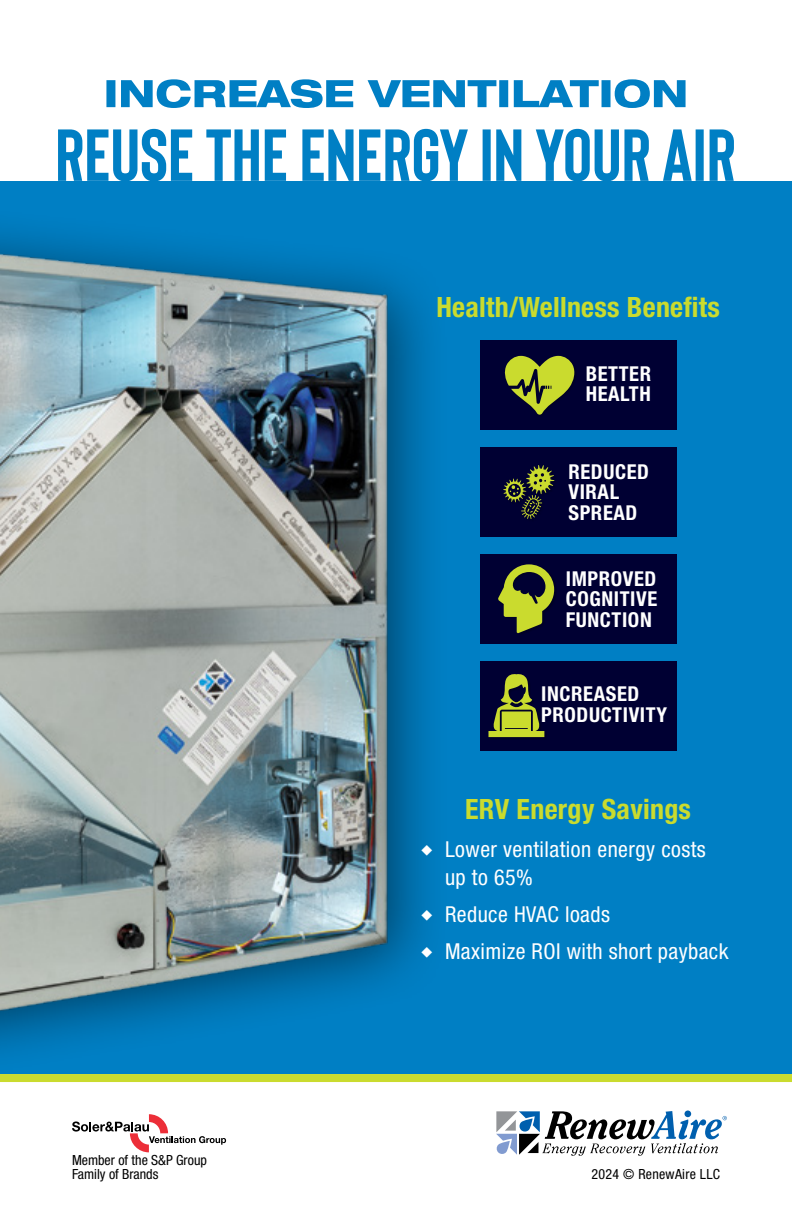
<style>
.page{position:relative;width:792px;height:1224px;background:#fff}
.page>*{position:absolute;margin:0;border:0;box-sizing:border-box;transform-origin:0 0}
.t1{font:700 condensed 28px "Helvetica Neue LT Std";letter-spacing:.01em;color:#cadb2e}
.t2{font:condensed 22px/28px "Helvetica Neue LT Std";letter-spacing:.02em;color:#fff}
.t3{font:700 condensed 20.6px/20.6px "Helvetica Neue LT Std";letter-spacing:.03em;color:#fff}
.t4{font:condensed 14px/14px "Helvetica Neue LT Std";color:#000}
.t5{font:condensed 14px "Helvetica Neue LT Std";letter-spacing:.02em;color:#000}
</style>
<div class="page">
<div style="left:0;top:181px;width:792px;height:893px;background:#007fc4"></div>
<svg style="left:106px;top:79px;width:580px;height:29px"></svg>
<svg style="left:58px;top:129px;width:676px;height:52px"></svg>
<div style="left:0;top:1074px;width:792px;height:8px;background:#cadb2e"></div>
<svg style="left:72px;top:1114px;width:154px;height:38px"></svg>
<svg style="left:496px;top:1111px;width:231px;height:45px"></svg>
<div style="left:0;top:197px;width:452px;height:883px;background:#000;opacity:.5"></div>
<img style="left:0;top:240px;width:407px;height:775px">
<div style="left:480px;top:661px;width:196px;height:89px;background:#003"></div>
<div style="left:490px;top:675px;width:57px;height:65px;background:#000;opacity:.25"></div>
<svg style="left:488px;top:674px;width:56px;height:63px"></svg>
<div style="left:480px;top:554px;width:196px;height:90px;background:#003"></div>
<svg style="left:498px;top:564px;width:56px;height:69px"></svg>
<div style="left:480px;top:447px;width:196px;height:90px;background:#003"></div>
<svg style="left:503px;top:465px;width:51px;height:54px"></svg>
<div style="left:480px;top:340px;width:196px;height:90px;background:#003"></div>
<svg style="left:504px;top:356px;width:71px;height:59px"></svg>
<p class="t4" style="left:72px;top:1153px;width:136px">Member of the S&amp;P Group<br>Family of Brands</p>
<p class="t1" style="left:436px;top:290px;width:285px">Health/Wellness Benefits</p>
<p class="t3" style="left:586px;top:363px;width:67px">BETTER<br>HEALTH</p>
<p class="t3" style="left:568px;top:461px;width:82px">REDUCED<br>VIRAL<br>SPREAD</p>
<p class="t3" style="left:566px;top:568px;width:93px;text-align:justify">IMPROVED COGNITIVE FUNCTION</p>
<p class="t3" style="left:541px;top:683px;width:127px">INCREASED<br>PRODUCTIVITY</p>
<p class="t1" style="left:465px;top:793px;width:227px">ERV Energy Savings</p>
<p class="t2" style="left:445px;top:835px;width:262px;text-indent:-25px">◆ Lower ventilation energy costs up to 65%</p>
<p class="t2" style="left:420px;top:900px;width:191px">◆ Reduce HVAC loads</p>
<p class="t2" style="left:420px;top:937px;width:310px">◆ Maximize ROI with short payback</p>
<p class="t5" style="left:592px;top:1166px;width:130px">2024 © RenewAire LLC</p>
</div>
